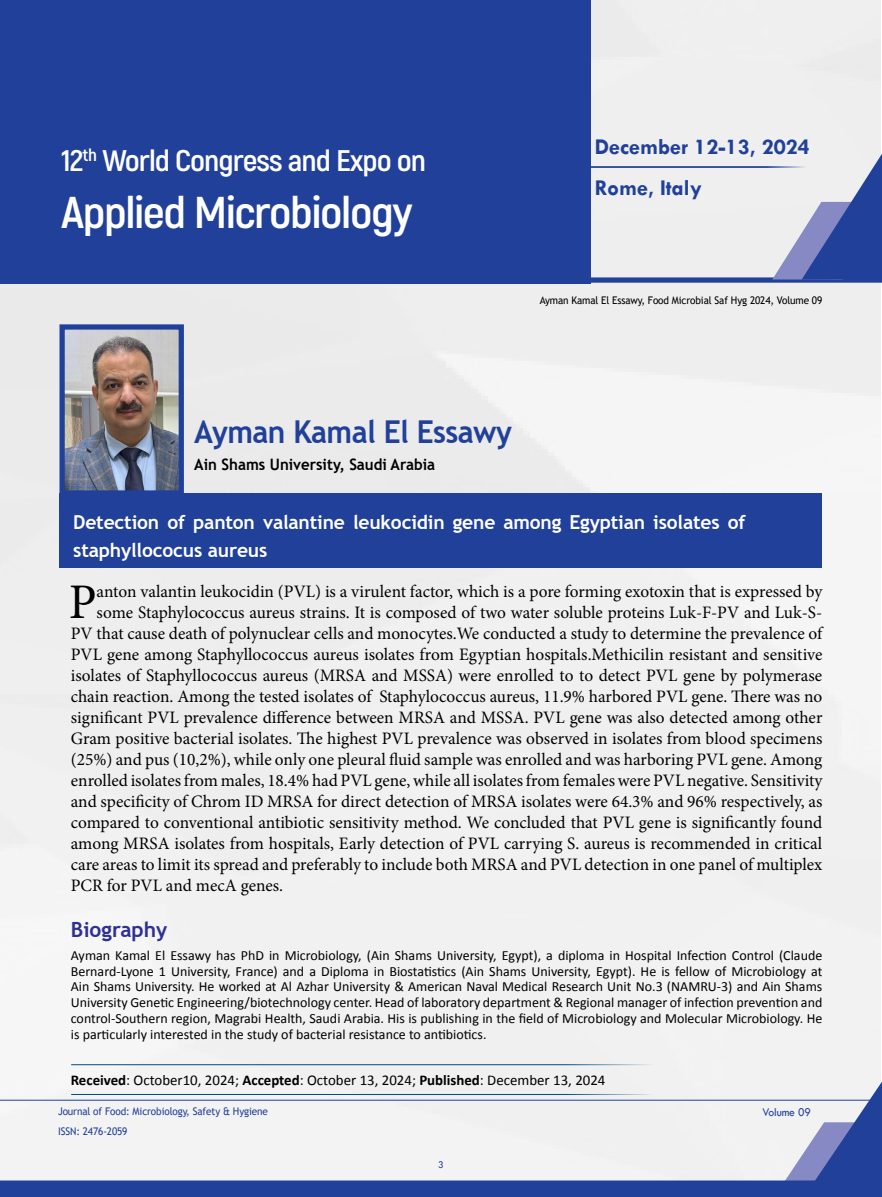
<style>
.page{position:relative;width:882px;height:1197px;background:#fff}
.page>*{position:absolute;margin:0;border:0;box-sizing:border-box;transform-origin:0 0}
.t1{font:49.88px "Minion Pro";color:#000}
.t2{font:700 44.45px "Akrobat";letter-spacing:-.03em;color:#fff;scale:1.09 1}
.t3{font:700 31.5px "Trebuchet MS";letter-spacing:-.02em;color:#21409a;scale:.95 1}
.t4{font:700 29.75px "Akrobat";letter-spacing:-.03em;color:#fff;scale:1.09 1}
.t5{font:700 22.75px/41.1px "Tw Cen";color:#21409a}
.t6{font:700 21px "Trebuchet MS";color:#2e3092}
.t7{font:700 19.25px/28px "Trebuchet MS";letter-spacing:-.01em;color:#fff}
.t8{font:17.5px "Minion Pro";color:#000}
.t9{font:700 15.75px "Trebuchet MS";color:#000;scale:.95 1}
.t10{font:14.88px "Calibri";color:#000}
.t11{font:14px/15.8px "Calibri";color:#000;text-align:justify}
.t12{font:12.25px "Tw Cen";letter-spacing:-.01em;color:#21409a;scale:.95 1}
.t13{font:10.5px "Trebuchet MS";letter-spacing:-.01em;color:#21409a;scale:.95 1}
.t14{font:10.5px "Trebuchet MS";letter-spacing:-.01em;color:#000;scale:.95 1}
.t15{font:10.5px "Tw Cen";color:#21409a;scale:.95 1}
.s1{font-weight:700}
</style>
<div class="page">
<div style="left:0;top:0;width:881px;height:1076px;background:#f0f0f0"></div>
<svg style="left:0;top:1076px;width:882px;height:121px"></svg>
<div style="left:0;top:0;width:590px;height:283px;background:#21409a"></div>
<svg style="left:590px;top:153px;width:292px;height:130px"></svg>
<img style="left:66px;top:330px;width:112px;height:160px">
<div style="left:60px;top:324px;width:124px;height:172px;border:5px solid #21409a"></div>
<div style="left:60px;top:493px;width:762px;height:74px;background:#21409a"></div>
<hr style="left:71px;top:1064px;width:619px;height:1px;background:#004b84">
<hr style="left:71px;top:1094px;width:619px;height:1px;background:#004b84">
<h3 class="t4" style="left:61px;top:142px;width:336px">12<sup>th</sup> World Congress and Expo on</h3>
<h2 class="t2" style="left:61px;top:185px;width:324px">Applied Microbiology</h2>
<h3 class="t5" style="left:595px;top:126px;width:217px">December 12-13, 2024<br>Rome, Italy</h3>
<p class="t14" style="left:540px;top:293px;width:299px">Ayman Kamal El Essawy, Food Microbial Saf Hyg 2024, Volume 09</p>
<h3 class="t3" style="left:194px;top:412px;width:336px">Ayman Kamal El Essawy</h3>
<p class="t9" style="left:194px;top:454px;width:255px">Ain Shams University, Saudi Arabia</p>
<p class="t7" style="left:73px;top:508px;width:674px">Detection of panton valantine leukocidin gene among Egyptian isolates of staphyllococus aureus</p>
<h1 class="t1" style="left:69px;top:569px;width:29px">P</h1>
<p class="t8" style="left:97px;top:580px;width:727px">anton valantin leukocidin (PVL) is a virulent factor, which is a pore forming exotoxin that is expressed by</p>
<p class="t8" style="left:97px;top:601px;width:727px">some Staphylococcus aureus strains. It is composed of two water soluble proteins Luk-F-PV and Luk-S-</p>
<p class="t8" style="left:71px;top:622px;width:753px">PV that cause death of polynuclear cells and monocytes.We conducted a study to determine the prevalence of</p>
<p class="t8" style="left:71px;top:643px;width:753px">PVL gene among Staphyllococcus aureus isolates from Egyptian hospitals.Methicilin resistant and sensitive</p>
<p class="t8" style="left:71px;top:664px;width:753px">isolates of Staphyllococcus aureus (MRSA and MSSA) were enrolled to to detect PVL gene by polymerase</p>
<p class="t8" style="left:71px;top:685px;width:753px">chain reaction. Among the tested isolates of Staphylococcus aureus, 11.9% harbored PVL gene. There was no</p>
<p class="t8" style="left:71px;top:706px;width:753px">significant PVL prevalence difference between MRSA and MSSA. PVL gene was also detected among other</p>
<p class="t8" style="left:71px;top:727px;width:753px">Gram positive bacterial isolates. The highest PVL prevalence was observed in isolates from blood specimens</p>
<p class="t8" style="left:71px;top:748px;width:753px">(25%) and pus (10,2%), while only one pleural fluid sample was enrolled and was harboring PVL gene. Among</p>
<p class="t8" style="left:71px;top:769px;width:753px">enrolled isolates from males, 18.4% had PVL gene, while all isolates from females were PVL negative. Sensitivity</p>
<p class="t8" style="left:71px;top:790px;width:753px">and specificity of Chrom ID MRSA for direct detection of MRSA isolates were 64.3% and 96% respectively, as</p>
<p class="t8" style="left:71px;top:811px;width:753px">compared to conventional antibiotic sensitivity method. We concluded that PVL gene is significantly found</p>
<p class="t8" style="left:71px;top:832px;width:753px">among MRSA isolates from hospitals, Early detection of PVL carrying S. aureus is recommended in critical</p>
<p class="t8" style="left:71px;top:853px;width:753px">care areas to limit its spread and preferably to include both MRSA and PVL detection in one panel of multiplex</p>
<p class="t8" style="left:71px;top:874px;width:214px">PCR for PVL and mecA genes.</p>
<p class="t6" style="left:71px;top:916px;width:98px">Biography</p>
<p class="t11" style="left:71px;top:947px;width:753px">Ayman Kamal El Essawy has PhD in Microbiology, (Ain Shams University, Egypt), a diploma in Hospital Infection Control (Claude Bernard-Lyone 1 University, France) and a Diploma in Biostatistics (Ain Shams University, Egypt). He is fellow of Microbiology at Ain Shams University. He worked at Al Azhar University &amp; American Naval Medical Research Unit No.3 (NAMRU-3) and Ain Shams University Genetic Engineering/biotechnology center. Head of laboratory department &amp; Regional manager of infection prevention and control-Southern region, Magrabi Health, Saudi Arabia. His is publishing in the field of Microbiology and Molecular Microbiology. He is particularly interested in the study of bacterial resistance to antibiotics.</p>
<p class="t10" style="left:71px;top:1070px;width:536px"><span class="s1">Received</span>: October10, 2024; <span class="s1">Accepted</span>: October 13, 2024; <span class="s1">Published</span>: December 13, 2024</p>
<p class="t13" style="left:58px;top:1105px;width:222px">Journal of Food: Microbiology, Safety &amp; Hygiene</p>
<p class="t12" style="left:762px;top:1104px;width:53px">Volume 09</p>
<p class="t13" style="left:58px;top:1125px;width:75px">ISSN: 2476-2059</p>
<p class="t15" style="left:438px;top:1159px;width:7px">3</p>
</div>
